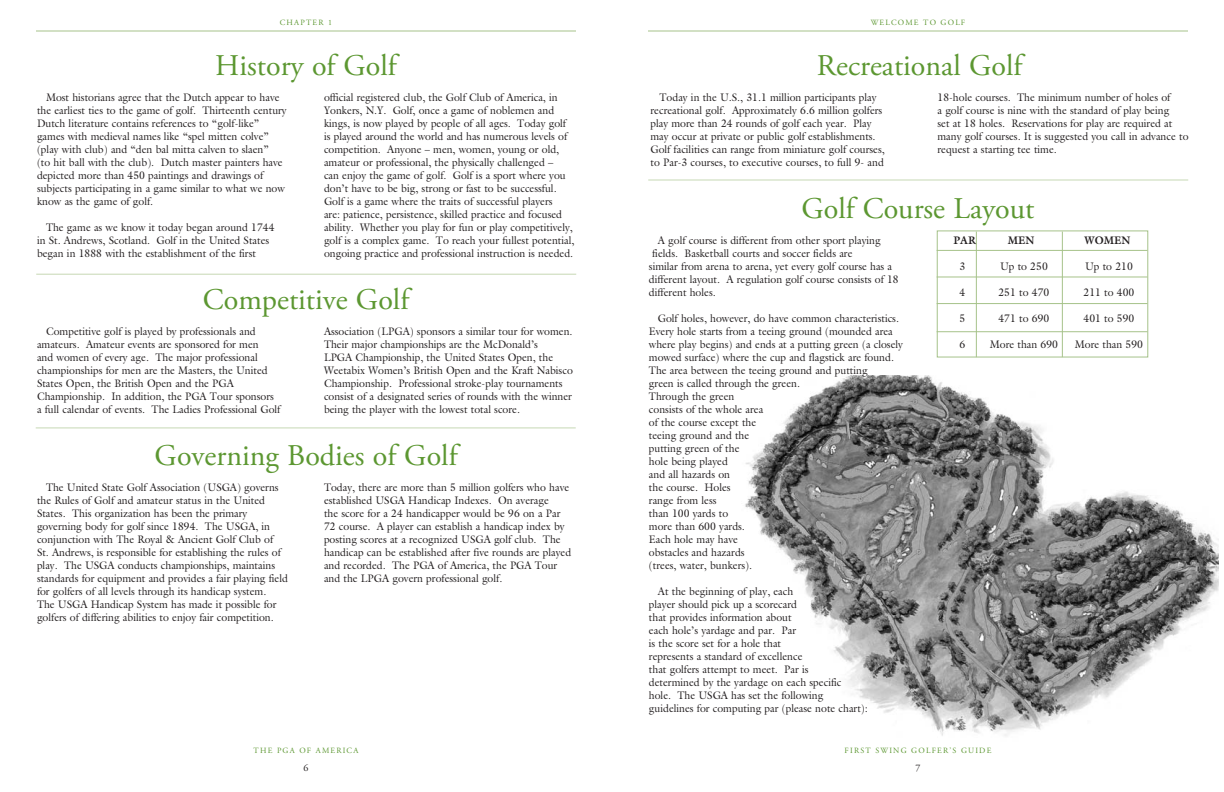
<style>
.page{position:relative;width:1224px;height:792px;background:#fff}
.page>*{position:absolute;margin:0;border:0;box-sizing:border-box;transform-origin:0 0}
.t1{font:30px "Adobe Garamond Pro";color:#5c9731}
.t2{font:11px/13px "Galliard";color:#231f20;scale:.95 1}
.t3{font:700 11px "Galliard";color:#231f20;scale:.95 1}
.t4{font:10px "Adobe Garamond Pro";color:#231f20}
.t5{font:8px "Adobe Garamond Pro";letter-spacing:.15em;color:#5c9731}
</style>
<div class="page">
<img style="left:745px;top:376px;width:473px;height:360px">
<hr style="left:648px;top:31px;width:540px;height:1px;background:#a6c28a">
<hr style="left:36px;top:31px;width:540px;height:1px;background:#a6c28a">
<hr style="left:36px;top:274px;width:540px;height:1px;background:#c6d8b4">
<hr style="left:648px;top:180px;width:540px;height:1px;background:#c6d8b4">
<hr style="left:36px;top:427px;width:540px;height:1px;background:#c6d8b4">
<div style="left:937px;top:231px;width:211px;height:126px;border:1px solid #a6c28a"></div>
<hr style="left:937px;top:250px;width:211px;height:1px;background:#a6c28a">
<hr style="left:937px;top:277px;width:211px;height:1px;background:#a6c28a">
<hr style="left:937px;top:303px;width:211px;height:1px;background:#a6c28a">
<hr style="left:937px;top:331px;width:211px;height:1px;background:#a6c28a">
<hr style="left:976px;top:232px;width:1px;height:125px;background:#a6c28a">
<hr style="left:1062px;top:232px;width:1px;height:125px;background:#a6c28a">
<p class="t5" style="left:280px;top:17px;width:14px">Chapter</p>
<p class="t5" style="left:328px;top:17px;width:5px">1</p>
<h1 class="t1" style="left:215px;top:47px;width:183px">History of Golf</h1>
<p class="t2" style="left:37px;top:91px;width:264px;text-indent:9px">Most historians agree that the Dutch appear to have the earliest ties to the game of golf. Thirteenth century Dutch literature contains references to “golf-like” games with medieval names like “spel mitten colve” (play with club) and “den bal mitta calven to slaen”<br>(to hit ball with the club). Dutch master painters have depicted more than 450 paintings and drawings of subjects participating in a game similar to what we now know as the game of golf.</p>
<p class="t2" style="left:37px;top:221px;width:252px;text-indent:9px">The game as we know it today began around 1744 in St. Andrews, Scotland. Golf in the United States began in 1888 with the establishment of the first</p>
<p class="t2" style="left:324px;top:91px;width:265px">official registered club, the Golf Club of America, in Yonkers, N.Y. Golf, once a game of noblemen and kings, is now played by people of all ages. Today golf is played around the world and has numerous levels of competition. Anyone – men, women, young or old, amateur or professional, the physically challenged –<br>can enjoy the game of golf. Golf is a sport where you don’t have to be big, strong or fast to be successful.<br>Golf is a game where the traits of successful players<br>are: patience, persistence, skilled practice and focused ability. Whether you play for fun or play competitively, golf is a complex game. To reach your fullest potential, ongoing practice and professional instruction is needed.</p>
<h1 class="t1" style="left:203px;top:281px;width:208px">Competitive Golf</h1>
<p class="t2" style="left:37px;top:325px;width:258px;text-indent:9px">Competitive golf is played by professionals and amateurs. Amateur events are sponsored for men<br>and women of every age. The major professional championships for men are the Masters, the United States Open, the British Open and the PGA Championship. In addition, the PGA Tour sponsors a full calendar of events. The Ladies Professional Golf</p>
<p class="t2" style="left:324px;top:325px;width:263px">Association (LPGA) sponsors a similar tour for women.<br>Their major championships are the McDonald’s<br>LPGA Championship, the United States Open, the Weetabix Women’s British Open and the Kraft Nabisco Championship. Professional stroke-play tournaments consist of a designated series of rounds with the winner being the player with the lowest total score.</p>
<h1 class="t1" style="left:155px;top:437px;width:304px">Governing Bodies of Golf</h1>
<p class="t2" style="left:37px;top:481px;width:266px;text-indent:9px">The United State Golf Association (USGA) governs the Rules of Golf and amateur status in the United States. This organization has been the primary governing body for golf since 1894. The USGA, in conjunction with The Royal &amp; Ancient Golf Club of<br>St. Andrews, is responsible for establishing the rules of play. The USGA conducts championships, maintains standards for equipment and provides a fair playing field for golfers of all levels through its handicap system.<br>The USGA Handicap System has made it possible for golfers of differing abilities to enjoy fair competition.</p>
<p class="t2" style="left:324px;top:481px;width:262px">Today, there are more than 5 million golfers who have established USGA Handicap Indexes. On average<br>the score for a 24 handicapper would be 96 on a Par 72 course. A player can establish a handicap index by posting scores at a recognized USGA golf club. The handicap can be established after five rounds are played and recorded. The PGA of America, the PGA Tour and the LPGA govern professional golf.</p>
<p class="t5" style="left:254px;top:746px;width:14px">The</p>
<p class="t5" style="left:277px;top:746px;width:29px">PGA of</p>
<p class="t5" style="left:316px;top:746px;width:38px">America</p>
<p class="t4" style="left:304px;top:762px;width:6px">6</p>
<p class="t5" style="left:871px;top:17px;width:8px">welco</p>
<p class="t5" style="left:905px;top:17px;width:25px">me to</p>
<p class="t5" style="left:941px;top:17px;width:7px">golf</p>
<h1 class="t1" style="left:817px;top:47px;width:207px">Recreational Golf</h1>
<p class="t2" style="left:651px;top:91px;width:248px;text-indent:9px">Today in the U.S., 31.1 million participants play recreational golf. Approximately 6.6 million golfers play more than 24 rounds of golf each year. Play may occur at private or public golf establishments.<br>Golf facilities can range from miniature golf courses, to Par-3 courses, to executive courses, to full 9- and</p>
<p class="t2" style="left:938px;top:91px;width:266px">18-hole courses. The minimum number of holes of<br>a golf course is nine with the standard of play being<br>set at 18 holes. Reservations for play are required at many golf courses. It is suggested you call in advance to request a starting tee time.</p>
<h1 class="t1" style="left:802px;top:191px;width:234px">Golf Course Layout</h1>
<p class="t2" style="left:649px;top:234px;width:265px;text-indent:9px">A golf course is different from other sport playing fields. Basketball courts and soccer fields are<br>similar from arena to arena, yet every golf course has a different layout. A regulation golf course consists of 18 different holes.</p>
<p class="t2" style="left:649px;top:312px;width:269px;text-indent:9px">Golf holes, however, do have common characteristics.<br>Every hole starts from a teeing ground (mounded area where play begins) and ends at a putting green (a closely mowed surface) where the cup and flagstick are found.<br>The area between the teeing ground and putting<br>green is called through the green.<br>Through the green<br>consists of the whole area<br>of the course except the<br>teeing ground and the<br>putting green of the<br>hole being played<br>and all hazards on<br>the course. Holes<br>range from less<br>than 100 yards to<br>more than 600 yards.<br>Each hole may have<br>obstacles and hazards<br>(trees, water, bunkers).</p>
<p class="t2" style="left:649px;top:585px;width:232px;text-indent:9px">At the beginning of play, each<br>player should pick up a scorecard<br>that provides information about<br>each hole’s yardage and par. Par<br>is the score set for a hole that<br>represents a standard of excellence<br>that golfers attempt to meet. Par is<br>determined by the yardage on each specific<br>hole. The USGA has set the following guidelines for computing par (please note chart):</p>
<p class="t3" style="left:953px;top:233px;width:25px">PAR</p>
<p class="t3" style="left:1008px;top:233px;width:30px">MEN</p>
<p class="t3" style="left:1085px;top:233px;width:50px">WOMEN</p>
<p class="t2" style="left:960px;top:260px;width:8px">3</p>
<p class="t2" style="left:1000px;top:260px;width:52px">Up to 250</p>
<p class="t2" style="left:1085px;top:260px;width:52px">Up to 210</p>
<p class="t2" style="left:960px;top:286px;width:8px">4</p>
<p class="t2" style="left:998px;top:286px;width:55px">251 to 470</p>
<p class="t2" style="left:1084px;top:286px;width:55px">211 to 400</p>
<p class="t2" style="left:960px;top:312px;width:8px">5</p>
<p class="t2" style="left:998px;top:312px;width:55px">471 to 690</p>
<p class="t2" style="left:1084px;top:312px;width:55px">401 to 590</p>
<p class="t2" style="left:960px;top:338px;width:8px">6</p>
<p class="t2" style="left:990px;top:338px;width:73px">More than 690</p>
<p class="t2" style="left:1075px;top:338px;width:73px">More than 590</p>
<p class="t5" style="left:845px;top:746px;width:16px">f irst</p>
<p class="t5" style="left:875px;top:746px;width:44px">swing golfer</p>
<p class="t5" style="left:949px;top:746px;width:42px">’s g uide</p>
<p class="t4" style="left:916px;top:762px;width:6px">7</p>
</div>
